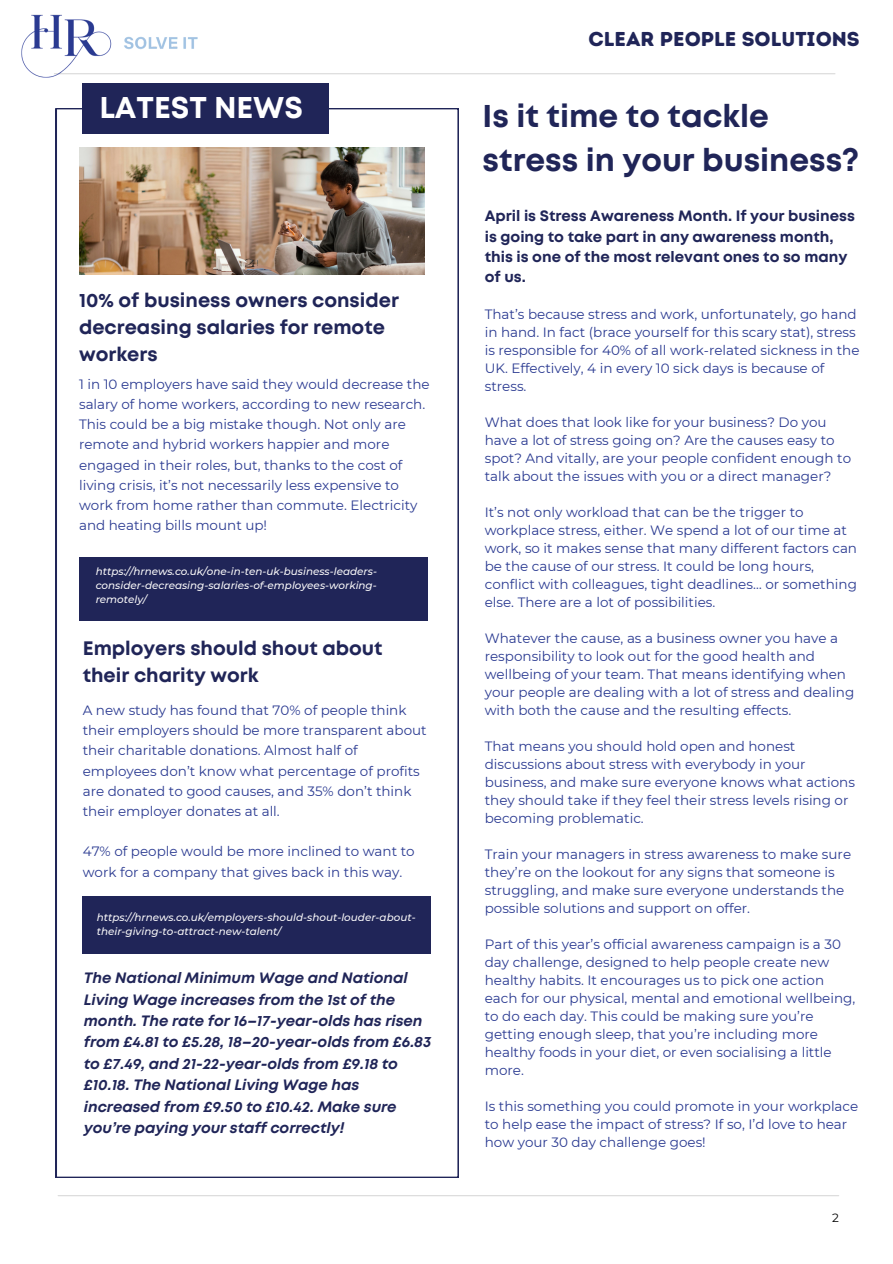
<style>
.page{position:relative;width:893px;height:1264px;background:#fff}
.page>*{position:absolute;margin:0;border:0;box-sizing:border-box;transform-origin:0 0}
.t1{font:700 31.5px/43.8px "Mont";color:#202558}
.t2{font:700 30px "Mont";color:#fff}
.t3{font:20.1px "Intro Rust Base";color:#202558}
.t4{font:700 19.5px/27px "Mont";color:#202558}
.t5{font:italic 700 15px/21.3px "Mont";color:#202558}
.t6{font:700 15px/20.2px "Mont";color:#202558}
.t7{font:13.5px/18px "Montserrat";color:#2a3a91}
.t8{font:12px "Montserrat";color:#000}
.t9{font:italic 500 10.35px/13.8px "Montserrat";color:#f8f7f8;text-align:justify}
</style>
<div class="page">
<svg style="left:56px;top:108px;width:402px;height:1069px"></svg>
<hr style="left:58px;top:1195px;width:780px;height:1px;background:#d9d9d9">
<hr style="left:54px;top:73px;width:780px;height:1px;background:#d9d9d9">
<div style="left:82px;top:83px;width:247px;height:50px;background:#202558"></div>
<div style="left:79px;top:556px;width:348px;height:64px;background:#202558"></div>
<div style="left:83px;top:896px;width:348px;height:57px;background:#202558"></div>
<img style="left:79px;top:147px;width:345px;height:127px">
<img style="left:21px;top:14px;width:197px;height:64px">
<h2 class="t2" style="left:99px;top:96px;width:205px">LATEST NEWS</h2>
<h3 class="t4" style="left:79px;top:288px;width:321px">10% of business owners consider decreasing salaries for remote workers</h3>
<p class="t7" style="left:79px;top:374px;width:352px;line-height:20.2px">1 in 10 employers have said they would decrease the salary of home workers, according to new research.<br>This could be a big mistake though. Not only are remote and hybrid workers happier and more engaged in their roles, but, thanks to the cost of living crisis, it’s not necessarily less expensive to work from home rather than commute. Electricity and heating bills mount up!</p>
<p class="t9" style="left:96px;top:564px;width:283px">https://hrnews.co.uk/one-in-ten-uk-business-leaders&shy;consider-decreasing-salaries-of-employees-working&shy;remotely/</p>
<h3 class="t4" style="left:83px;top:636px;width:301px">Employers should shout about their charity work</h3>
<p class="t7" style="left:83px;top:699px;width:345px;line-height:20.2px">A new study has found that 70% of people think their employers should be more transparent about their charitable donations. Almost half of employees don’t know what percentage of profits are donated to good causes, and 35% don’t think their employer donates at all.</p>
<p class="t7" style="left:83px;top:841px;width:333px;line-height:20.2px">47% of people would be more inclined to want to work for a company that gives back in this way.</p>
<p class="t9" style="left:97px;top:910px;width:320px">https://hrnews.co.uk/employers-should-shout-louder-about&shy;their-giving-to-attract-new-talent/</p>
<p class="t5" style="left:84px;top:968px;width:349px">The National Minimum Wage and National Living Wage increases from the 1st of the month. The rate for 16–17-year-olds has risen from £4.81 to £5.28, 18–20-year-olds from £6.83 to £7.49, and 21-22-year-olds from £9.18 to £10.18. The National Living Wage has increased from £9.50 to £10.42. Make sure you’re paying your staff correctly!</p>
<h3 class="t3" style="left:588px;top:27px;width:273px">CLEAR PEOPLE SOLUTIONS</h3>
<h1 class="t1" style="left:482px;top:96px;width:378px">Is it time to tackle stress in your business?</h1>
<p class="t6" style="left:484px;top:207px;width:371px">April is Stress Awareness Month. If your business is going to take part in any awareness month, this is one of the most relevant ones to so many of us.</p>
<p class="t7" style="left:484px;top:305px;width:376px">That’s because stress and work, unfortunately, go hand in hand. In fact (brace yourself for this scary stat), stress is responsible for 40% of all work-related sickness in the UK. Effectively, 4 in every 10 sick days is because of stress.</p>
<p class="t7" style="left:484px;top:413px;width:368px">What does that look like for your business? Do you have a lot of stress going on? Are the causes easy to spot? And vitally, are your people confident enough to talk about the issues with you or a direct manager?</p>
<p class="t7" style="left:484px;top:503px;width:374px">It’s not only workload that can be the trigger to workplace stress, either. We spend a lot of our time at work, so it makes sense that many different factors can be the cause of our stress. It could be long hours, conflict with colleagues, tight deadlines… or something else. There are a lot of possibilities.</p>
<p class="t7" style="left:484px;top:629px;width:371px">Whatever the cause, as a business owner you have a responsibility to look out for the good health and wellbeing of your team. That means identifying when your people are dealing with a lot of stress and dealing with both the cause and the resulting effects.</p>
<p class="t7" style="left:484px;top:737px;width:371px">That means you should hold open and honest discussions about stress with everybody in your business, and make sure everyone knows what actions they should take if they feel their stress levels rising or becoming problematic.</p>
<p class="t7" style="left:484px;top:845px;width:368px">Train your managers in stress awareness to make sure they’re on the lookout for any signs that someone is struggling, and make sure everyone understands the possible solutions and support on offer.</p>
<p class="t7" style="left:484px;top:935px;width:372px">Part of this year’s official awareness campaign is a 30 day challenge, designed to help people create new healthy habits. It encourages us to pick one action each for our physical, mental and emotional wellbeing, to do each day. This could be making sure you’re getting enough sleep, that you’re including more healthy foods in your diet, or even socialising a little more.</p>
<p class="t7" style="left:484px;top:1097px;width:375px">Is this something you could promote in your workplace to help ease the impact of stress? If so, I’d love to hear how your 30 day challenge goes!</p>
<p class="t8" style="left:832px;top:1210px;width:8px">2</p>
</div>
